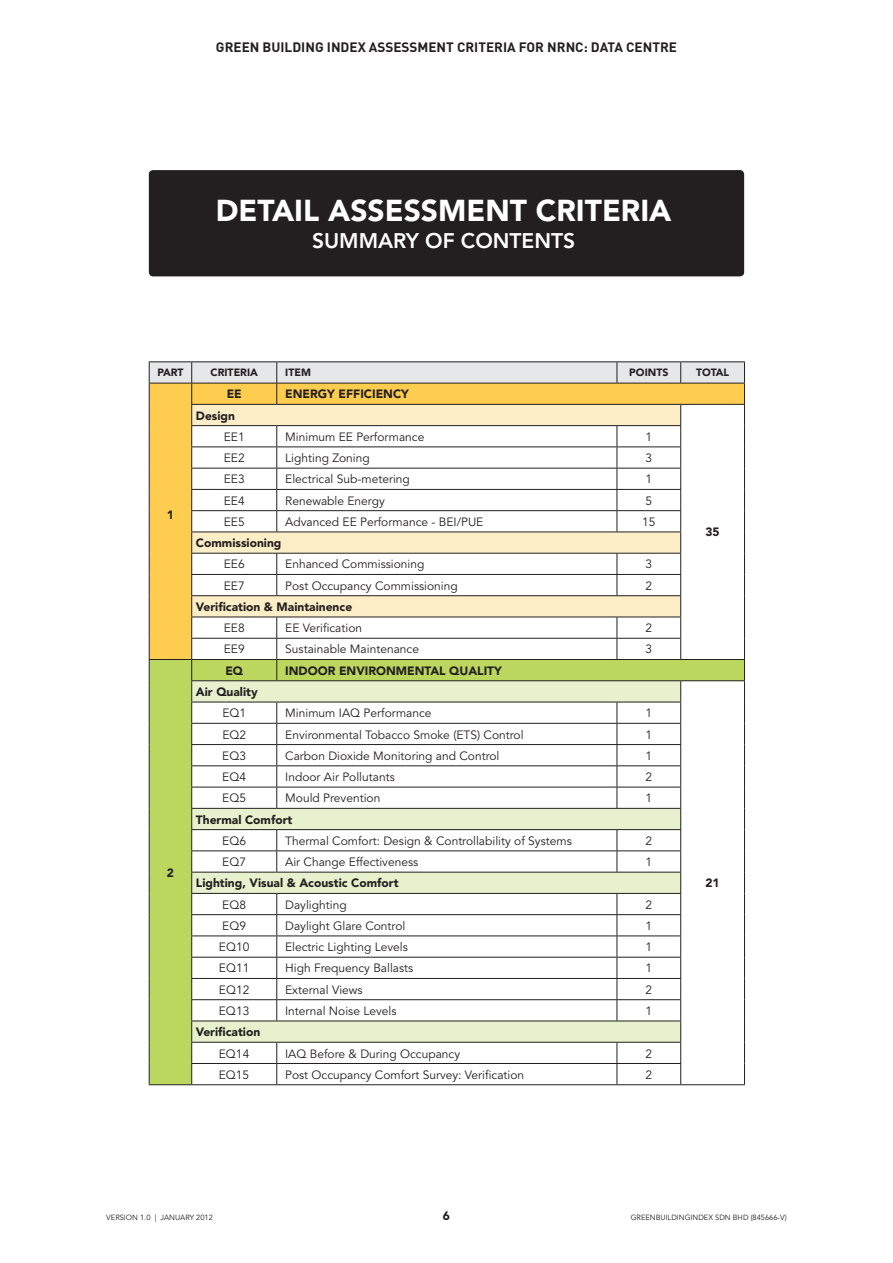
<style>
.page{position:relative;width:893px;height:1263px;background:#fff}
.page>*{position:absolute;margin:0;border:0;box-sizing:border-box;transform-origin:0 0}
.t1{font:900 30px "Avenir LT Std";color:#fff}
.t2{font:800 21px "Avenir LT Std";color:#fff}
.t3{font:700 13.5px "DIN";color:#231f20}
.t4{font:12px "Avenir LT Std";color:#231f20}
.t5{font:900 12px "Avenir LT Std";color:#231f20}
.t6{font:900 10.5px "Avenir LT Std";color:#231f20}
.t7{font:7.5px "Avenir LT Std";color:#231f20}
</style>
<div class="page">
<div style="left:149px;top:170px;width:595px;height:106px;background:#231f20;border-radius:4px"></div>
<hr style="left:149px;top:361px;width:43px;height:1px;background:#231f20">
<hr style="left:192px;top:361px;width:85px;height:1px;background:#231f20">
<hr style="left:277px;top:361px;width:340px;height:1px;background:#231f20">
<hr style="left:617px;top:361px;width:64px;height:1px;background:#231f20">
<hr style="left:681px;top:361px;width:64px;height:1px;background:#231f20">
<svg style="left:149px;top:362px;width:596px;height:722px"></svg>
<hr style="left:149px;top:1084px;width:43px;height:1px;background:#231f20">
<hr style="left:681px;top:1084px;width:64px;height:1px;background:#231f20">
<hr style="left:192px;top:1084px;width:85px;height:1px;background:#231f20">
<hr style="left:277px;top:1084px;width:340px;height:1px;background:#231f20">
<hr style="left:617px;top:1084px;width:64px;height:1px;background:#231f20">
<p class="t3" style="left:216px;top:38px;width:463px">GREEN BUILDING INDEX ASSESSMENT CRITERIA FOR NRNC: DATA CENTRE</p>
<h1 class="t1" style="left:216px;top:192px;width:457px">DETAIL ASSESSMENT CRITERIA</h1>
<h2 class="t2" style="left:312px;top:228px;width:166px">SUMMARY OF CON</h2>
<h2 class="t2" style="left:510px;top:228px;width:65px">TENTS</h2>
<p class="t6" style="left:157px;top:366px;width:28px">PART</p>
<p class="t6" style="left:211px;top:366px;width:14px">criteria</p>
<p class="t6" style="left:285px;top:366px;width:27px">ite m</p>
<p class="t6" style="left:629px;top:366px;width:22px">points</p>
<p class="t6" style="left:696px;top:366px;width:22px">total</p>
<p class="t5" style="left:167px;top:507px;width:9px">1</p>
<p class="t5" style="left:167px;top:865px;width:9px">2</p>
<p class="t5" style="left:227px;top:387px;width:17px">EE</p>
<p class="t5" style="left:285px;top:387px;width:17px">Energ</p>
<p class="t5" style="left:327px;top:387px;width:83px">y Efficiency</p>
<p class="t5" style="left:196px;top:408px;width:41px">Design</p>
<p class="t4" style="left:224px;top:430px;width:22px">EE1</p>
<p class="t4" style="left:285px;top:430px;width:141px">Minimum EE Performance</p>
<p class="t4" style="left:645px;top:430px;width:8px">1</p>
<p class="t4" style="left:224px;top:451px;width:22px">EE2</p>
<p class="t4" style="left:285px;top:451px;width:86px">Lighting Zoning</p>
<p class="t4" style="left:645px;top:451px;width:8px">3</p>
<p class="t4" style="left:224px;top:472px;width:22px">EE3</p>
<p class="t4" style="left:285px;top:472px;width:126px">Electrical Sub-metering</p>
<p class="t4" style="left:645px;top:472px;width:8px">1</p>
<p class="t4" style="left:224px;top:493px;width:22px">EE4</p>
<p class="t4" style="left:285px;top:493px;width:101px">Renewable Energy</p>
<p class="t4" style="left:645px;top:493px;width:8px">5</p>
<p class="t4" style="left:224px;top:515px;width:22px">EE5</p>
<p class="t4" style="left:285px;top:515px;width:200px">Advanced EE Performance - BEI/PUE</p>
<p class="t4" style="left:642px;top:515px;width:15px">15</p>
<p class="t5" style="left:196px;top:536px;width:87px">Commissioning</p>
<p class="t4" style="left:224px;top:557px;width:22px">EE6</p>
<p class="t4" style="left:285px;top:557px;width:141px">Enhanced Commissioning</p>
<p class="t4" style="left:645px;top:557px;width:8px">3</p>
<p class="t4" style="left:224px;top:579px;width:22px">EE7</p>
<p class="t4" style="left:285px;top:579px;width:174px">Post Occupancy Commissioning</p>
<p class="t4" style="left:645px;top:579px;width:8px">2</p>
<p class="t5" style="left:196px;top:599px;width:158px">Verification &amp; Maintainence</p>
<p class="t4" style="left:224px;top:621px;width:22px">EE8</p>
<p class="t4" style="left:285px;top:621px;width:78px">EE Verification</p>
<p class="t4" style="left:645px;top:621px;width:8px">2</p>
<p class="t4" style="left:224px;top:642px;width:22px">EE9</p>
<p class="t4" style="left:285px;top:642px;width:135px">Sustainable Maintenance</p>
<p class="t4" style="left:645px;top:642px;width:8px">3</p>
<p class="t5" style="left:225px;top:663px;width:19px">EQ</p>
<p class="t5" style="left:285px;top:663px;width:131px">Indoor Environ mental</p>
<p class="t5" style="left:449px;top:663px;width:18px">Qualit</p>
<p class="t5" style="left:494px;top:663px;width:9px">y</p>
<p class="t5" style="left:196px;top:684px;width:63px">Air Quality</p>
<p class="t4" style="left:222px;top:706px;width:25px">EQ1</p>
<p class="t4" style="left:285px;top:706px;width:148px">Minimum IAQ Performance</p>
<p class="t4" style="left:645px;top:706px;width:8px">1</p>
<p class="t4" style="left:222px;top:727px;width:25px">EQ2</p>
<p class="t4" style="left:285px;top:727px;width:240px">Environmental Tobacco Smoke (ETS) Control</p>
<p class="t4" style="left:645px;top:727px;width:8px">1</p>
<p class="t4" style="left:222px;top:749px;width:25px">EQ3</p>
<p class="t4" style="left:285px;top:749px;width:216px">Carbon Dioxide Monitoring and Control</p>
<p class="t4" style="left:645px;top:749px;width:8px">1</p>
<p class="t4" style="left:222px;top:770px;width:25px">EQ4</p>
<p class="t4" style="left:285px;top:770px;width:111px">Indoor Air Pollutants</p>
<p class="t4" style="left:645px;top:770px;width:8px">2</p>
<p class="t4" style="left:222px;top:791px;width:25px">EQ5</p>
<p class="t4" style="left:285px;top:791px;width:97px">Mould Prevention</p>
<p class="t4" style="left:645px;top:791px;width:8px">1</p>
<p class="t5" style="left:196px;top:812px;width:98px">Thermal Comfort</p>
<p class="t4" style="left:222px;top:834px;width:25px">EQ6</p>
<p class="t4" style="left:285px;top:834px;width:288px">Thermal Comfort: Design &amp; Controllability of Systems</p>
<p class="t4" style="left:645px;top:834px;width:8px">2</p>
<p class="t4" style="left:222px;top:855px;width:25px">EQ7</p>
<p class="t4" style="left:285px;top:855px;width:135px">Air Change Effectiveness</p>
<p class="t4" style="left:645px;top:855px;width:8px">1</p>
<p class="t5" style="left:196px;top:876px;width:204px">Lighting, Visual &amp; Acoustic Comfort</p>
<p class="t4" style="left:222px;top:898px;width:25px">EQ8</p>
<p class="t4" style="left:285px;top:898px;width:63px">Daylighting</p>
<p class="t4" style="left:645px;top:898px;width:8px">2</p>
<p class="t4" style="left:222px;top:919px;width:25px">EQ9</p>
<p class="t4" style="left:285px;top:919px;width:122px">Daylight Glare Control</p>
<p class="t4" style="left:645px;top:919px;width:8px">1</p>
<p class="t4" style="left:219px;top:940px;width:32px">EQ10</p>
<p class="t4" style="left:285px;top:940px;width:124px">Electric Lighting Levels</p>
<p class="t4" style="left:645px;top:940px;width:8px">1</p>
<p class="t4" style="left:219px;top:961px;width:32px">EQ11</p>
<p class="t4" style="left:285px;top:961px;width:130px">High Frequency Ballasts</p>
<p class="t4" style="left:645px;top:961px;width:8px">1</p>
<p class="t4" style="left:219px;top:983px;width:32px">EQ12</p>
<p class="t4" style="left:285px;top:983px;width:79px">External Views</p>
<p class="t4" style="left:645px;top:983px;width:8px">2</p>
<p class="t4" style="left:219px;top:1004px;width:32px">EQ13</p>
<p class="t4" style="left:285px;top:1004px;width:113px">Internal Noise Levels</p>
<p class="t4" style="left:645px;top:1004px;width:8px">1</p>
<p class="t5" style="left:196px;top:1025px;width:66px">Verification</p>
<p class="t4" style="left:219px;top:1046px;width:32px">EQ14</p>
<p class="t4" style="left:285px;top:1046px;width:177px">IAQ Before &amp; During Occupancy</p>
<p class="t4" style="left:645px;top:1046px;width:8px">2</p>
<p class="t4" style="left:219px;top:1068px;width:32px">EQ15</p>
<p class="t4" style="left:285px;top:1068px;width:241px">Post Occupancy Comfort Survey: Verification</p>
<p class="t4" style="left:645px;top:1068px;width:8px">2</p>
<p class="t5" style="left:705px;top:525px;width:16px">35</p>
<p class="t5" style="left:705px;top:876px;width:16px">21</p>
<p class="t7" style="left:106px;top:1213px;width:108px">VERSION 1.0 | JANUARY 2012</p>
<p class="t5" style="left:443px;top:1209px;width:9px">6</p>
<p class="t7" style="left:631px;top:1213px;width:157px">GREENBUILDINGINDEX SDN BHD (845666-V)</p>
</div>
